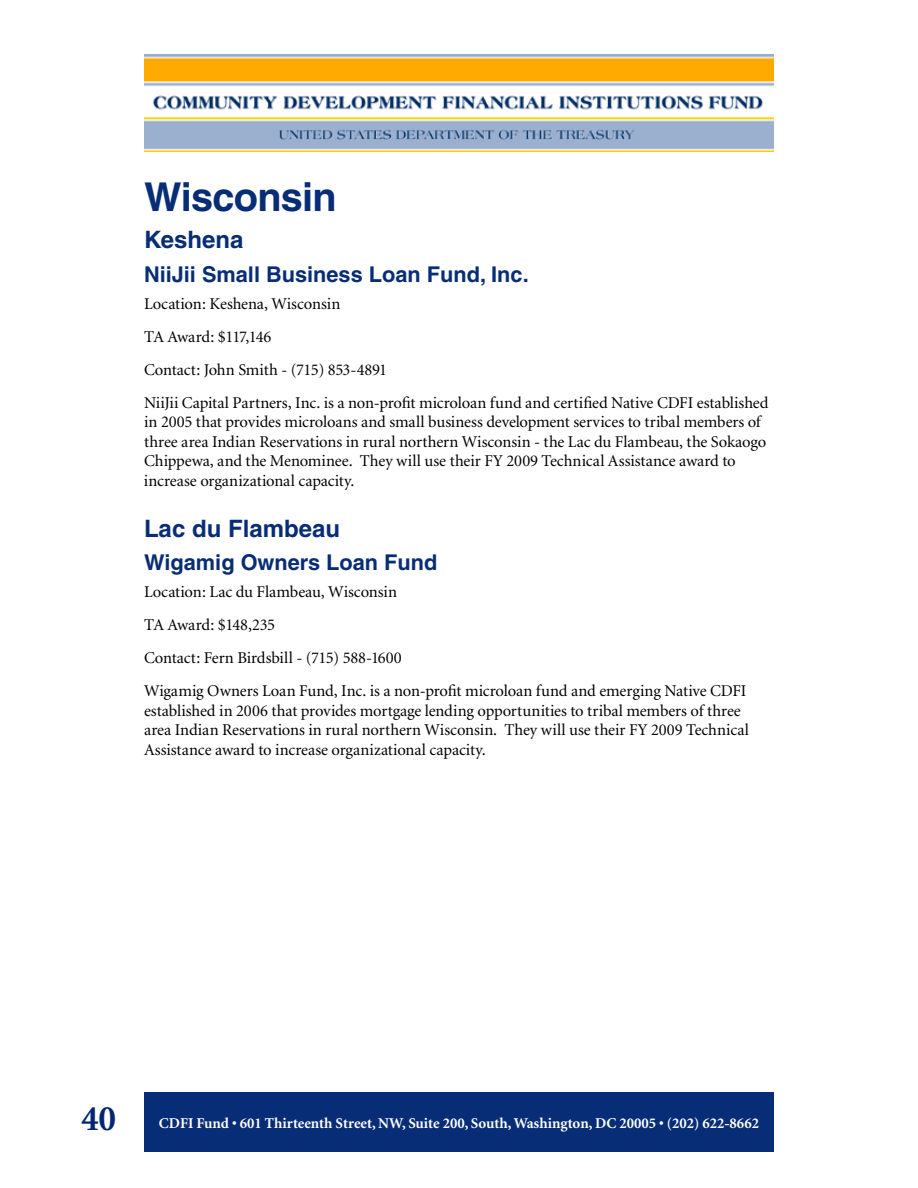
<style>
.page{position:relative;width:918px;height:1188px;background:#fff}
.page>*{position:absolute;margin:0;border:0;box-sizing:border-box;transform-origin:0 0}
.t1{font:700 39.75px "Helvetica";letter-spacing:-.02em;color:#082d77}
.t2{font:700 36px "Minion";color:#002673}
.t3{font:700 24px "Helvetica";color:#082d77}
.t4{font:700 21.75px "Helvetica";color:#082d77}
.t5{font:16.5px/33px "Minion";letter-spacing:-.005em;color:#000}
.t6{font:700 15px "Minion";color:#fff}
</style>
<div class="page">
<img style="left:144px;top:54px;width:630px;height:97px">
<div style="left:144px;top:1092px;width:630px;height:60px;background:#082d77"></div>
<h1 class="t1" style="left:144px;top:172px;width:194px">Wisconsin</h1>
<h3 class="t3" style="left:144px;top:225px;width:101px">Keshena</h3>
<h3 class="t4" style="left:144px;top:261px;width:386px">NiiJii Small Business Loan Fund, Inc.</h3>
<p class="t5" style="left:144px;top:288px;width:626px">Location: Keshena, Wisconsin<br>TA Award: $117,146<br>Contact: John Smith - (715) 853-4891<br>NiiJii Capital Partners, Inc. is a non-profit microloan fund and certified Native CDFI established</p>
<p class="t5" style="left:144px;top:413px;width:624px;line-height:19.5px">in 2005 that provides microloans and small business development services to tribal members of three area Indian Reservations in rural northern Wisconsin - the Lac du Flambeau, the Sokaogo Chippewa, and the Menominee. They will use their FY 2009 Technical Assistance award to increase organizational capacity.</p>
<h3 class="t3" style="left:144px;top:514px;width:198px">Lac du Flambeau</h3>
<h3 class="t4" style="left:144px;top:549px;width:295px">Wigamig Owners Loan Fund</h3>
<p class="t5" style="left:144px;top:576px;width:604px">Location: Lac du Flambeau, Wisconsin<br>TA Award: $148,235<br>Contact: Fern Birdsbill - (715) 588-1600<br>Wigamig Owners Loan Fund, Inc. is a non-profit microloan fund and emerging Native CDFI</p>
<p class="t5" style="left:144px;top:702px;width:607px;line-height:19.5px">established in 2006 that provides mortgage lending opportunities to tribal members of three area Indian Reservations in rural northern Wisconsin. They will use their FY 2009 Technical<br>Assistance award to increase organizational capacity.</p>
<h2 class="t2" style="left:81px;top:1101px;width:37px">40</h2>
<p class="t6" style="left:159px;top:1115px;width:602px">CDFI Fund • 601 Thirteenth Street, NW, Suite 200, South, Washington, DC 20005 • (202) 622-8662</p>
</div>
